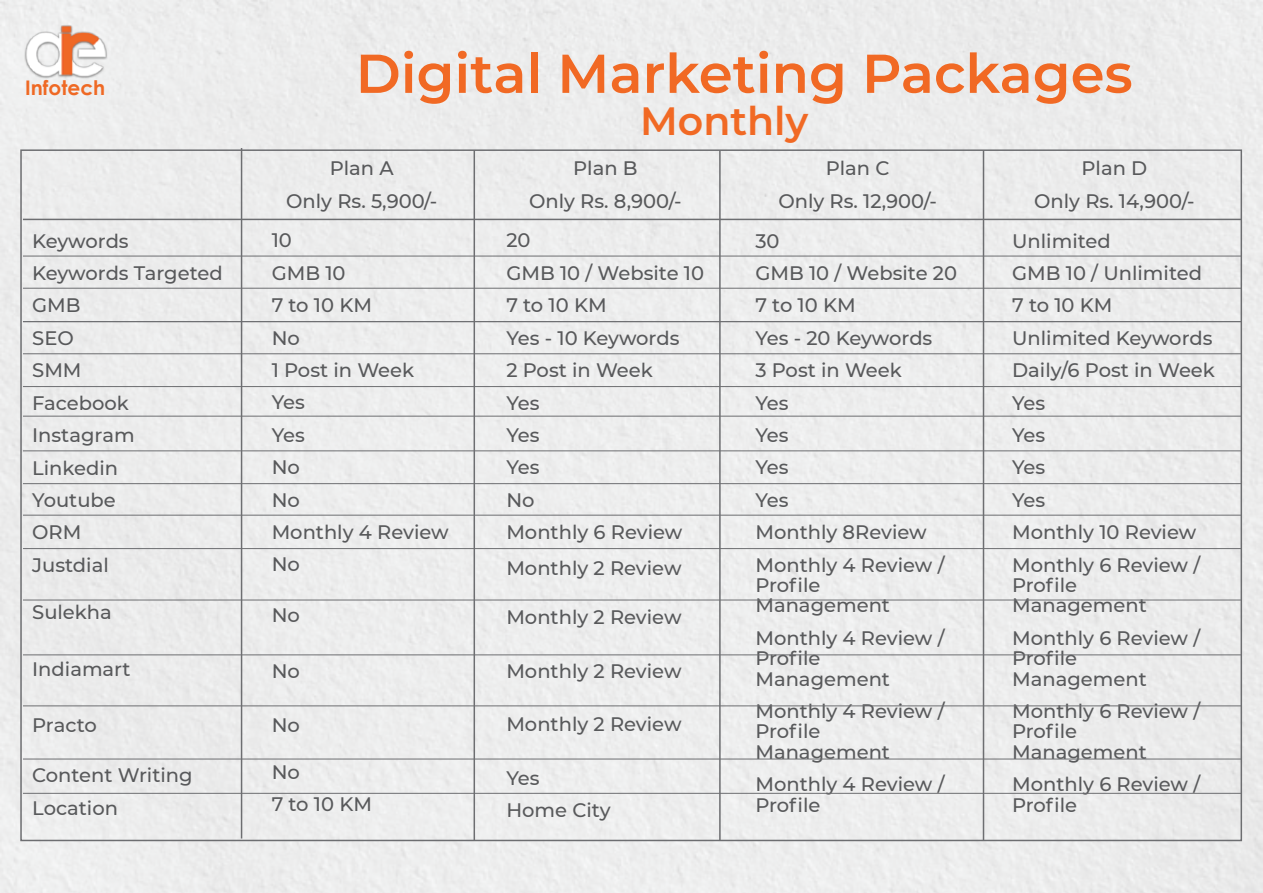
<style>
.page{position:relative;width:1263px;height:893px;background:#fff}
.page>*{position:absolute;margin:0;border:0;box-sizing:border-box;transform-origin:0 0}
.t1{font:600 54.6px "Montserrat";color:#f16924}
.t2{font:600 39.45px "Montserrat";color:#f16924}
.t3{font:700 20.1px "Century Gothic";color:#ef6924}
.t4{font:500 19.5px/32.4px "Montserrat";color:#58595b}
</style>
<div class="page">
<img style="left:21px;top:21px;width:88px;height:59px">
<hr style="left:241px;top:148px;width:1px;height:690px;background:#6d6e71">
<hr style="left:473px;top:150px;width:2px;height:690px;background:#6d6e71">
<hr style="left:23px;top:219px;width:1218px;height:1px;background:#6d6e71">
<hr style="left:23px;top:256px;width:1218px;height:1px;background:#6d6e71">
<hr style="left:23px;top:288px;width:1218px;height:1px;background:#6d6e71">
<hr style="left:23px;top:321px;width:1218px;height:1px;background:#6d6e71">
<hr style="left:23px;top:353px;width:1218px;height:1px;background:#6d6e71">
<hr style="left:23px;top:386px;width:1218px;height:1px;background:#6d6e71">
<hr style="left:23px;top:416px;width:1218px;height:1px;background:#6d6e71">
<hr style="left:23px;top:450px;width:1218px;height:1px;background:#6d6e71">
<hr style="left:23px;top:483px;width:1218px;height:1px;background:#6d6e71">
<hr style="left:23px;top:515px;width:1218px;height:1px;background:#6d6e71">
<hr style="left:23px;top:548px;width:1218px;height:1px;background:#6d6e71">
<hr style="left:23px;top:600px;width:1218px;height:1px;background:#6d6e71">
<hr style="left:23px;top:654px;width:1218px;height:1px;background:#6d6e71">
<hr style="left:23px;top:705px;width:1218px;height:1px;background:#6d6e71">
<hr style="left:23px;top:759px;width:1218px;height:1px;background:#6d6e71">
<hr style="left:23px;top:793px;width:1218px;height:1px;background:#6d6e71">
<hr style="left:719px;top:150px;width:2px;height:690px;background:#6d6e71">
<hr style="left:983px;top:150px;width:1px;height:690px;background:#6d6e71">
<p class="t3" style="left:25px;top:73px;width:82px">Infotech</p>
<p class="t4" style="left:32px;top:224px;width:192px">Keywords<br>Keywords Targeted<br>GMB<br>SEO<br>SMM<br>Facebook<br>Instagram<br>Linkedin<br>Youtube<br>ORM<br>Justdial</p>
<p class="t4" style="left:32px;top:595px;width:81px">Sulekha</p>
<p class="t4" style="left:32px;top:652px;width:100px">Indiamart</p>
<p class="t4" style="left:32px;top:708px;width:66px">Practo</p>
<p class="t4" style="left:32px;top:758px;width:162px">Content Writing<br>Location</p>
<h1 class="t1" style="left:356px;top:37px;width:778px">Digital Marketing Packages</h1>
<h2 class="t2" style="left:640px;top:95px;width:170px">Monthly</h2>
<p class="t4" style="left:286px;top:151px;width:153px;text-align:center">Plan A<br>Only Rs. 5,900/-</p>
<p class="t4" style="left:529px;top:151px;width:154px;text-align:center">Plan B<br>Only Rs. 8,900/-</p>
<p class="t4" style="left:778px;top:151px;width:160px;text-align:center">Plan C<br>Only Rs. 12,900/-</p>
<p class="t4" style="left:1034px;top:151px;width:162px;text-align:center">Plan D<br>Only Rs. 14,900/-</p>
<p class="t4" style="left:272px;top:223px;width:179px">10<br>GMB 10<br>7 to 10 KM<br>No<br>1 Post in Week<br>Yes<br>Yes<br>No<br>No<br>Monthly 4 Review<br>No</p>
<p class="t4" style="left:272px;top:598px;width:30px">No</p>
<p class="t4" style="left:1012px;top:224px;width:204px">Unlimited<br>GMB 10 / Unlimited<br>7 to 10 KM<br>Unlimited Keywords<br>Daily/6 Post in Week<br>Yes<br>Yes<br>Yes<br>Yes<br>Monthly 10 Review<br>Monthly 6 Review /</p>
<p class="t4" style="left:1012px;top:574px;width:136px;line-height:20.4px">Profile<br>Management</p>
<p class="t4" style="left:1012px;top:627px;width:190px;line-height:20.4px">Monthly 6 Review /<br>Profile<br>Management</p>
<p class="t4" style="left:1012px;top:700px;width:190px;line-height:20.4px">Monthly 6 Review /<br>Profile<br>Management</p>
<p class="t4" style="left:1012px;top:773px;width:190px;line-height:20.4px">Monthly 6 Review /<br>Profile</p>
<p class="t4" style="left:506px;top:224px;width:199px">20<br>GMB 10 / Website 10<br>7 to 10 KM<br>Yes - 10 Keywords<br>2 Post in Week<br>Yes<br>Yes<br>Yes<br>No<br>Monthly 6 Review</p>
<p class="t4" style="left:506px;top:551px;width:177px">Monthly 2 Review</p>
<p class="t4" style="left:506px;top:600px;width:177px">Monthly 2 Review</p>
<p class="t4" style="left:506px;top:654px;width:177px">Monthly 2 Review</p>
<p class="t4" style="left:506px;top:707px;width:177px">Monthly 2 Review</p>
<p class="t4" style="left:506px;top:761px;width:106px">Yes<br>Home City</p>
<p class="t4" style="left:755px;top:224px;width:203px">30<br>GMB 10 / Website 20<br>7 to 10 KM<br>Yes - 20 Keywords<br>3 Post in Week<br>Yes<br>Yes<br>Yes<br>Yes<br>Monthly 8Review<br>Monthly 4 Review /</p>
<p class="t4" style="left:755px;top:574px;width:136px;line-height:20.4px">Profile<br>Management</p>
<p class="t4" style="left:755px;top:627px;width:191px;line-height:20.4px">Monthly 4 Review /<br>Profile<br>Management</p>
<p class="t4" style="left:755px;top:700px;width:191px;line-height:20.4px">Monthly 4 Review /<br>Profile<br>Management</p>
<p class="t4" style="left:755px;top:773px;width:191px;line-height:20.4px">Monthly 4 Review /<br>Profile</p>
<p class="t4" style="left:272px;top:654px;width:30px">No</p>
<p class="t4" style="left:272px;top:708px;width:30px">No</p>
<p class="t4" style="left:272px;top:755px;width:102px">No<br>7 to 10 KM</p>
</div>
